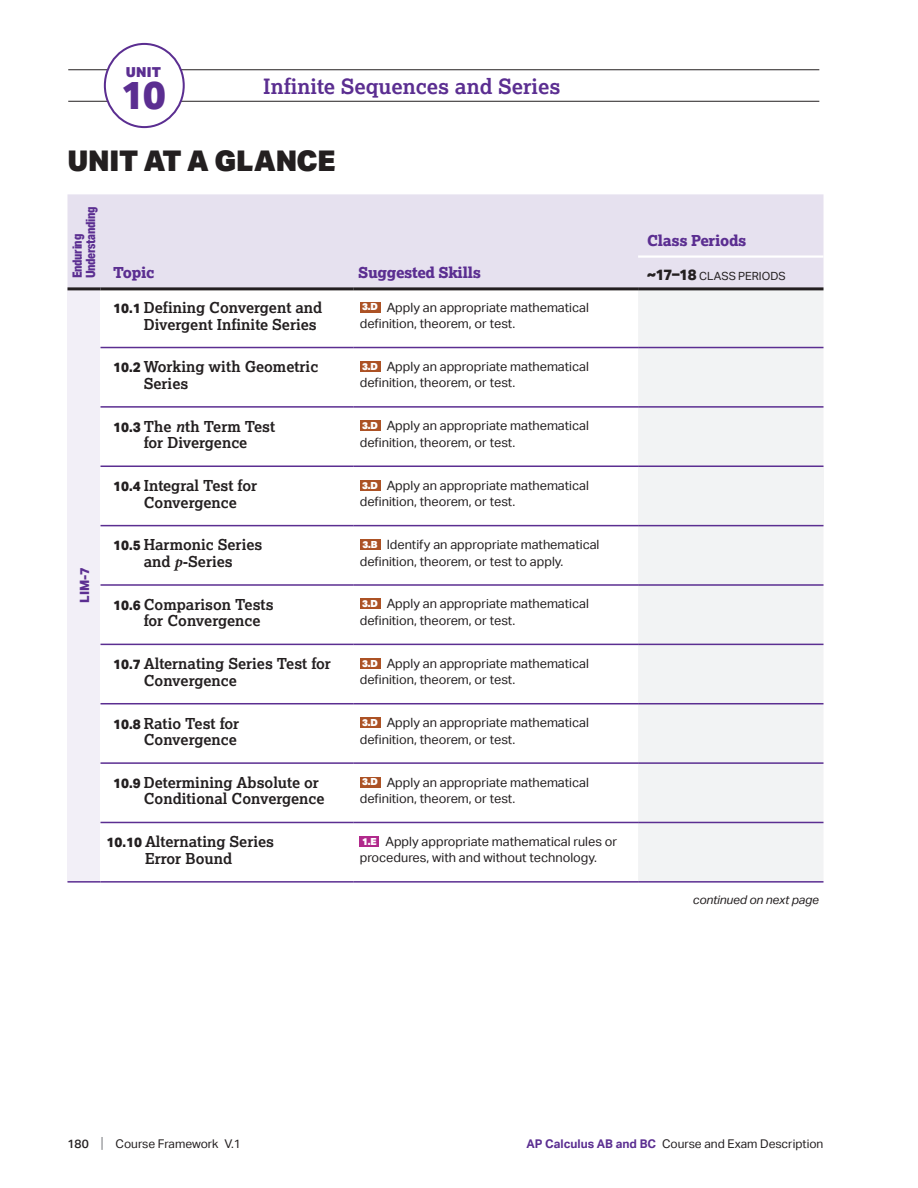
<style>
.page{position:relative;width:918px;height:1188px;background:#fff}
.page>*{position:absolute;margin:0;border:0;box-sizing:border-box;transform-origin:0 0}
.t1{font:800 39.3px "Aktiv Grotesk";color:#5b2e91}
.t2{font:900 28.5px "Aktiv Grotesk";letter-spacing:-.01em;color:#231f20}
.t3{font:700 21px "Lexia";color:#5b2e91}
.t4{font:700 15px/16.5px "Lexia";color:#231f20}
.t5{font:800 15px "Lexia";letter-spacing:-.02em;color:#5b2e91}
.t6{font:900 13.8px "Aktiv Grotesk";color:#5b2e91}
.t7{font:12.75px/16.5px "Aktiv Grotesk";color:#231f20}
.t8{font:800 12.75px/13.5px "Aktiv Grotesk Cd";letter-spacing:-.02em;color:#5b2e91}
.t9{font:800 12.75px "Aktiv Grotesk";color:#5b2e91}
.t10{font:12px "Aktiv Grotesk";color:#231f20}
.t11{font:italic 12px "Aktiv Grotesk";letter-spacing:-.01em;color:#231f20}
.t12{font:11.25px "Aktiv Grotesk";letter-spacing:.005em;color:#231f20}
.s1{font-family:"Aktiv Grotesk";font-weight:800;font-size:13.5px}
.s2{font-weight:900;font-size:9.75px;color:#fff}
.s3{font-style:italic}
.s4{font-family:"Minion Pro";font-style:italic;font-size:15.75px}
.s5{font-weight:800;font-size:15px}
.s6{font-weight:500}
.s7{font-size:15px;color:#808285}
.s8{font-weight:700;color:#5b2e91}
</style>
<div class="page">
<hr style="left:68px;top:69px;width:751px;height:1px;background:#231f20">
<hr style="left:68px;top:101px;width:751px;height:1px;background:#231f20">
<div style="left:105px;top:44px;width:79px;height:83px;background:#fff;border-radius:50%"></div>
<div style="left:104px;top:43px;width:81px;height:85px;border:2px solid #5b2e91;border-radius:50%"></div>
<div style="left:68px;top:194px;width:756px;height:95px;background:#e6e1ef"></div>
<div style="left:68px;top:289px;width:32px;height:593px;background:#f2eff7"></div>
<div style="left:638px;top:289px;width:186px;height:593px;background:#f2f3f4"></div>
<div style="left:638px;top:466px;width:186px;height:60px;background:#f2f3f4"></div>
<hr style="left:68px;top:287px;width:32px;height:3px;background:#231f20">
<hr style="left:100px;top:287px;width:254px;height:3px;background:#231f20">
<hr style="left:354px;top:287px;width:284px;height:3px;background:#231f20">
<hr style="left:638px;top:255px;width:185px;height:3px;background:#fff">
<hr style="left:638px;top:287px;width:185px;height:3px;background:#231f20">
<hr style="left:100px;top:347px;width:254px;height:1px;background:#5b2e91">
<hr style="left:354px;top:347px;width:284px;height:1px;background:#5b2e91">
<hr style="left:638px;top:347px;width:185px;height:1px;background:#5b2e91">
<hr style="left:100px;top:406px;width:254px;height:2px;background:#5b2e91">
<hr style="left:354px;top:406px;width:284px;height:2px;background:#5b2e91">
<hr style="left:638px;top:406px;width:185px;height:2px;background:#5b2e91">
<hr style="left:100px;top:466px;width:254px;height:1px;background:#5b2e91">
<hr style="left:354px;top:466px;width:284px;height:1px;background:#5b2e91">
<hr style="left:638px;top:466px;width:185px;height:1px;background:#5b2e91">
<hr style="left:100px;top:525px;width:254px;height:1px;background:#5b2e91">
<hr style="left:354px;top:525px;width:284px;height:1px;background:#5b2e91">
<hr style="left:638px;top:525px;width:185px;height:1px;background:#5b2e91">
<hr style="left:100px;top:584px;width:254px;height:2px;background:#5b2e91">
<hr style="left:354px;top:584px;width:284px;height:2px;background:#5b2e91">
<hr style="left:638px;top:584px;width:185px;height:2px;background:#5b2e91">
<hr style="left:100px;top:644px;width:254px;height:1px;background:#5b2e91">
<hr style="left:354px;top:644px;width:284px;height:1px;background:#5b2e91">
<hr style="left:638px;top:644px;width:185px;height:1px;background:#5b2e91">
<hr style="left:100px;top:703px;width:254px;height:1px;background:#5b2e91">
<hr style="left:354px;top:703px;width:284px;height:1px;background:#5b2e91">
<hr style="left:638px;top:703px;width:185px;height:1px;background:#5b2e91">
<hr style="left:100px;top:762px;width:254px;height:2px;background:#5b2e91">
<hr style="left:354px;top:762px;width:284px;height:2px;background:#5b2e91">
<hr style="left:638px;top:762px;width:185px;height:2px;background:#5b2e91">
<hr style="left:68px;top:881px;width:32px;height:2px;background:#5b2e91">
<hr style="left:100px;top:822px;width:254px;height:1px;background:#5b2e91">
<hr style="left:100px;top:881px;width:254px;height:2px;background:#5b2e91">
<hr style="left:354px;top:822px;width:284px;height:1px;background:#5b2e91">
<hr style="left:354px;top:881px;width:284px;height:2px;background:#5b2e91">
<hr style="left:638px;top:822px;width:185px;height:1px;background:#5b2e91">
<hr style="left:638px;top:881px;width:185px;height:2px;background:#5b2e91">
<div style="left:360px;top:302px;width:20px;height:11px;background:#ac5225"></div>
<div style="left:360px;top:361px;width:20px;height:11px;background:#ac5225"></div>
<div style="left:360px;top:420px;width:20px;height:11px;background:#ac5225"></div>
<div style="left:360px;top:480px;width:20px;height:11px;background:#ac5225"></div>
<div style="left:360px;top:539px;width:20px;height:11px;background:#ac5225"></div>
<div style="left:360px;top:598px;width:20px;height:11px;background:#ac5225"></div>
<div style="left:360px;top:658px;width:20px;height:11px;background:#ac5225"></div>
<div style="left:360px;top:717px;width:20px;height:11px;background:#ac5225"></div>
<div style="left:360px;top:777px;width:20px;height:10px;background:#ac5225"></div>
<div style="left:360px;top:836px;width:19px;height:11px;background:#b1298b"></div>
<div style="left:855px;top:114px;width:36px;height:37px;border:1px solid #231f20;border-radius:50%"></div>
<div style="left:855px;top:578px;width:36px;height:37px;border:1px solid #231f20;border-radius:50%"></div>
<div style="left:855px;top:1037px;width:36px;height:37px;border:1px solid #231f20;border-radius:50%"></div>
<p class="t6" style="left:126px;top:63px;width:37px">UNIT</p>
<h1 class="t1" style="left:121px;top:70px;width:47px">10</h1>
<h3 class="t3" style="left:263px;top:73px;width:299px">Infinite Sequences and Series</h3>
<h2 class="t2" style="left:68px;top:143px;width:270px">UNIT AT A GLANCE</h2>
<p class="t8" style="left:70px;top:278px;width:74px;rotate:-90deg">Enduring<br>Understanding</p>
<p class="t5" style="left:113px;top:263px;width:43px">Topic</p>
<p class="t5" style="left:358px;top:263px;width:124px">Suggested Skills</p>
<p class="t9" style="left:76px;top:603px;width:37px;rotate:-90deg">LIM-7</p>
<p class="t4" style="left:144px;top:299px;width:180px;text-indent:-31px"><span class="s1">10.1</span> Defining Convergent and<br>Divergent Infinite Series</p>
<p class="t7" style="left:360px;top:299px;width:231px"><span class="s2">3.D</span> Apply an appropriate mathematical definition, theorem, or test.</p>
<p class="t4" style="left:144px;top:358px;width:176px;text-indent:-31px"><span class="s1">10.2</span> Working with Geometric<br>Series</p>
<p class="t7" style="left:360px;top:358px;width:231px"><span class="s2">3.D</span> Apply an appropriate mathematical definition, theorem, or test.</p>
<p class="t4" style="left:113px;top:418px;width:164px;text-align:center"><span class="s1">10.3</span> The <span class="s3">n</span>th Term Test for Divergence</p>
<p class="t7" style="left:360px;top:418px;width:231px"><span class="s2">3.D</span> Apply an appropriate mathematical definition, theorem, or test.</p>
<p class="t4" style="left:144px;top:477px;width:115px;text-indent:-31px"><span class="s1">10.4</span> Integral Test for<br>Convergence</p>
<p class="t7" style="left:360px;top:477px;width:231px"><span class="s2">3.D</span> Apply an appropriate mathematical definition, theorem, or test.</p>
<p class="t4" style="left:113px;top:536px;width:151px;text-align:center"><span class="s1">10.5</span> Harmonic Series and <span class="s4">p</span>-Series</p>
<p class="t7" style="left:360px;top:536px;width:241px"><span class="s2">3.B</span> Identify an appropriate mathematical definition, theorem, or test to apply.</p>
<p class="t4" style="left:144px;top:596px;width:131px;text-indent:-31px"><span class="s1">10.6</span> Comparison Tests for Convergence</p>
<p class="t7" style="left:360px;top:596px;width:231px"><span class="s2">3.D</span> Apply an appropriate mathematical definition, theorem, or test.</p>
<p class="t4" style="left:144px;top:655px;width:189px;text-indent:-31px"><span class="s1">10.7</span> Alternating Series Test for<br>Convergence</p>
<p class="t7" style="left:360px;top:655px;width:231px"><span class="s2">3.D</span> Apply an appropriate mathematical definition, theorem, or test.</p>
<p class="t4" style="left:113px;top:715px;width:128px;text-align:right"><span class="s1">10.8</span> Ratio Test for<br>Convergence</p>
<p class="t7" style="left:360px;top:715px;width:231px"><span class="s2">3.D</span> Apply an appropriate mathematical definition, theorem, or test.</p>
<p class="t4" style="left:144px;top:774px;width:182px;text-indent:-31px"><span class="s1">10.9</span> Determining Absolute or<br>Conditional Convergence</p>
<p class="t7" style="left:360px;top:774px;width:231px"><span class="s2">3.D</span> Apply an appropriate mathematical definition, theorem, or test.</p>
<p class="t4" style="left:106px;top:833px;width:169px;text-align:center"><span class="s1">10.10</span> Alternating Series<br>Error Bound</p>
<p class="t7" style="left:360px;top:833px;width:259px"><span class="s2">1.E</span> Apply appropriate mathematical rules or procedures, with and without technology.</p>
<p class="t5" style="left:647px;top:231px;width:101px">Class Periods</p>
<p class="t12" style="left:647px;top:269px;width:140px"><span class="s5">~17–18</span> CLASS PERIODS</p>
<p class="t11" style="left:693px;top:893px;width:128px">continued on next page</p>
<p class="t10" style="left:68px;top:1136px;width:175px"><span class="s6">180</span> <span class="s7">|</span> Course Framework V.1</p>
<p class="t10" style="left:526px;top:1136px;width:299px"><span class="s8">AP Calculus AB and BC</span> Course and Exam Description</p>
</div>
